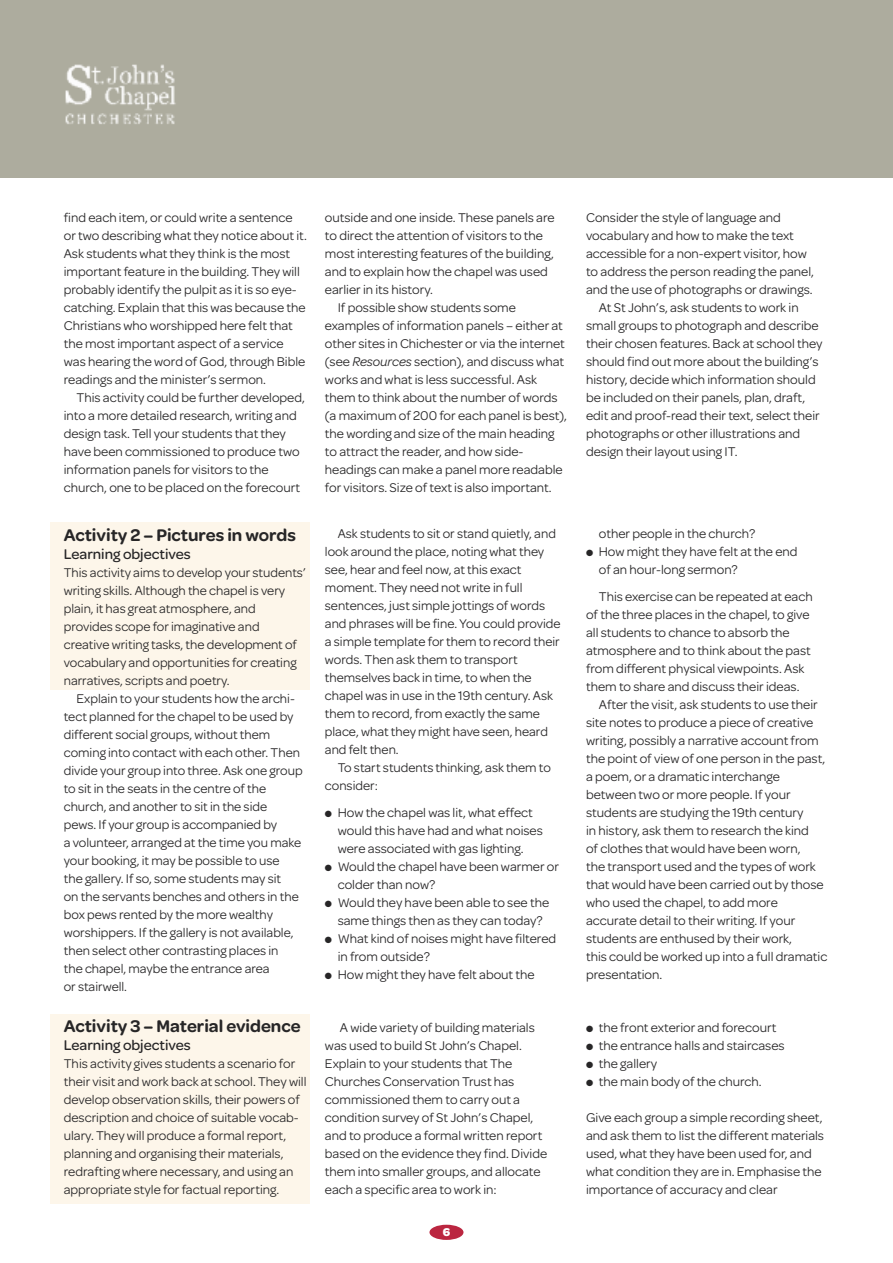
<style>
.page{position:relative;width:893px;height:1263px;background:#fff}
.page>*{position:absolute;margin:0;border:0;box-sizing:border-box;transform-origin:0 0}
.t1{font:600 18px "Omnes";color:#272627}
.t2{font:500 15px "Omnes";color:#272627}
.t3{font:13.5px/18px "Omnes";color:#272627}
.t4{font:700 12px "Omnes";color:#fff}
.s1{font-style:italic}
</style>
<div class="page">
<div style="left:50px;top:1014px;width:259px;height:190px;background:#fdf6ea"></div>
<div style="left:50px;top:522px;width:259px;height:168px;background:#fdf6ea"></div>
<div style="left:429px;top:1225px;width:34px;height:15px;background:#bb2640;border-radius:50%"></div>
<div style="left:0;top:0;width:893px;height:178px;background:#adac9e"></div>
<img style="left:65px;top:64px;width:111px;height:60px">
<p class="t3" style="left:64px;top:208px;width:245px">find each item, or could write a sentence or two describing what they notice about it.<br>Ask students what they think is the most important feature in the building. They will probably identify the pulpit as it is so eye&shy;catching. Explain that this was because the Christians who worshipped here felt that the most important aspect of a service was hearing the word of God, through Bible readings and the minister’s sermon.</p>
<p class="t3" style="left:64px;top:388px;width:243px;text-indent:13px">This activity could be further developed, into a more detailed research, writing and design task. Tell your students that they have been commissioned to produce two information panels for visitors to the church, one to be placed on the forecourt</p>
<h1 class="t1" style="left:64px;top:524px;width:234px">Activity 2 – Pictures in words</h1>
<p class="t2" style="left:64px;top:545px;width:129px">Learning objectives</p>
<p class="t3" style="left:64px;top:564px;width:243px">This activity aims to develop your students’ writing skills. Although the chapel is very plain, it has great atmosphere, and provides scope for imaginative and creative writing tasks, the development of vocabulary and opportunities for creating narratives, scripts and poetry.</p>
<p class="t3" style="left:64px;top:690px;width:240px;text-indent:13px">Explain to your students how the archi&shy;tect planned for the chapel to be used by different social groups, without them coming into contact with each other. Then divide your group into three. Ask one group to sit in the seats in the centre of the church, and another to sit in the side pews. If your group is accompanied by<br>a volunteer, arranged at the time you make your booking, it may be possible to use<br>the gallery. If so, some students may sit<br>on the servants benches and others in the box pews rented by the more wealthy worshippers. If the gallery is not available, then select other contrasting places in<br>the chapel, maybe the entrance area<br>or stairwell.</p>
<h1 class="t1" style="left:64px;top:1015px;width:238px">Activity 3 – Material evidence</h1>
<p class="t2" style="left:64px;top:1036px;width:129px">Learning objectives</p>
<p class="t3" style="left:64px;top:1054px;width:244px">This activity gives students a scenario for their visit and work back at school. They will develop observation skills, their powers of description and choice of suitable vocab&shy;ulary. They will produce a formal report, planning and organising their materials, redrafting where necessary, and using an appropriate style for factual reporting.</p>
<p class="t3" style="left:325px;top:208px;width:231px">outside and one inside. These panels are</p>
<p class="t3" style="left:325px;top:226px;width:220px">to direct the attention of visitors to the</p>
<p class="t3" style="left:325px;top:244px;width:231px">most interesting features of the building,</p>
<p class="t3" style="left:325px;top:262px;width:224px">and to explain how the chapel was used</p>
<p class="t3" style="left:325px;top:280px;width:109px">earlier in its history.</p>
<p class="t3" style="left:338px;top:298px;width:180px">If possible show students some</p>
<p class="t3" style="left:325px;top:316px;width:239px">examples of information panels – either at</p>
<p class="t3" style="left:325px;top:334px;width:242px">other sites in Chichester or via the internet</p>
<p class="t3" style="left:325px;top:352px;width:241px">(see <span class="s1">Resources</span> section), and discuss what</p>
<p class="t3" style="left:325px;top:370px;width:214px">works and what is less successful. Ask</p>
<p class="t3" style="left:325px;top:388px;width:234px">them to think about the number of words</p>
<p class="t3" style="left:325px;top:406px;width:244px">(a maximum of 200 for each panel is best),</p>
<p class="t3" style="left:325px;top:424px;width:231px">the wording and size of the main heading</p>
<p class="t3" style="left:325px;top:442px;width:200px">to attract the reader, and how side-</p>
<p class="t3" style="left:325px;top:460px;width:239px">headings can make a panel more readable</p>
<p class="t3" style="left:325px;top:478px;width:228px">for visitors. Size of text is also important.</p>
<p class="t3" style="left:325px;top:524px;width:237px;text-indent:13px">Ask students to sit or stand quietly, and look around the place, noting what they see, hear and feel now, at this exact moment. They need not write in full sentences, just simple jottings of words and phrases will be fine. You could provide a simple template for them to record their words. Then ask them to transport themselves back in time, to when the chapel was in use in the 19th century. Ask them to record, from exactly the same place, what they might have seen, heard and felt then.</p>
<p class="t3" style="left:325px;top:758px;width:227px;text-indent:13px">To start students thinking, ask them to consider:</p>
<p class="t3" style="left:338px;top:803px;width:207px;text-indent:-13px">● How the chapel was lit, what effect would this have had and what noises were associated with gas lighting.</p>
<p class="t3" style="left:338px;top:857px;width:223px;text-indent:-13px">● Would the chapel have been warmer or colder than now?</p>
<p class="t3" style="left:325px;top:893px;width:226px;text-align:center">● Would they have been able to see the same things then as they can today?</p>
<p class="t3" style="left:338px;top:929px;width:220px;text-indent:-13px">● What kind of noises might have filtered in from outside?</p>
<p class="t3" style="left:325px;top:965px;width:211px">● How might they have felt about the</p>
<p class="t3" style="left:586px;top:208px;width:196px">Consider the style of language and</p>
<p class="t3" style="left:586px;top:226px;width:209px">vocabulary and how to make the text</p>
<p class="t3" style="left:586px;top:244px;width:222px">accessible for a non-expert visitor, how</p>
<p class="t3" style="left:586px;top:262px;width:229px">to address the person reading the panel,</p>
<p class="t3" style="left:586px;top:280px;width:228px">and the use of photographs or drawings.</p>
<p class="t3" style="left:599px;top:298px;width:201px">At St John’s, ask students to work in</p>
<p class="t3" style="left:586px;top:316px;width:234px">small groups to photograph and describe</p>
<p class="t3" style="left:586px;top:334px;width:238px">their chosen features. Back at school they</p>
<p class="t3" style="left:586px;top:352px;width:234px">should find out more about the building’s</p>
<p class="t3" style="left:586px;top:370px;width:231px">history, decide which information should</p>
<p class="t3" style="left:586px;top:388px;width:221px">be included on their panels, plan, draft,</p>
<p class="t3" style="left:586px;top:406px;width:235px">edit and proof-read their text, select their</p>
<p class="t3" style="left:586px;top:424px;width:216px">photographs or other illustrations and</p>
<p class="t3" style="left:586px;top:442px;width:153px">design their layout using IT.</p>
<p class="t3" style="left:599px;top:524px;width:158px">other people in the church?</p>
<p class="t3" style="left:599px;top:542px;width:200px;text-indent:-13px">● How might they have felt at the end of an hour-long sermon?</p>
<p class="t3" style="left:599px;top:587px;width:215px">This exercise can be repeated at each</p>
<p class="t3" style="left:586px;top:605px;width:225px">of the three places in the chapel, to give</p>
<p class="t3" style="left:586px;top:623px;width:205px">all students to chance to absorb the</p>
<p class="t3" style="left:586px;top:641px;width:226px">atmosphere and to think about the past</p>
<p class="t3" style="left:586px;top:659px;width:220px">from different physical viewpoints. Ask</p>
<p class="t3" style="left:586px;top:677px;width:215px">them to share and discuss their ideas.</p>
<p class="t3" style="left:599px;top:695px;width:221px">After the visit, ask students to use their</p>
<p class="t3" style="left:586px;top:713px;width:229px">site notes to produce a piece of creative</p>
<p class="t3" style="left:586px;top:731px;width:234px">writing, possibly a narrative account from</p>
<p class="t3" style="left:586px;top:749px;width:241px">the point of view of one person in the past,</p>
<p class="t3" style="left:586px;top:767px;width:195px">a poem, or a dramatic interchange</p>
<p class="t3" style="left:586px;top:785px;width:206px">between two or more people. If your</p>
<p class="t3" style="left:586px;top:803px;width:219px">students are studying the 19th century</p>
<p class="t3" style="left:586px;top:821px;width:224px">in history, ask them to research the kind</p>
<p class="t3" style="left:586px;top:839px;width:216px">of clothes that would have been worn,</p>
<p class="t3" style="left:586px;top:857px;width:231px">the transport used and the types of work</p>
<p class="t3" style="left:586px;top:875px;width:239px">that would have been carried out by those</p>
<p class="t3" style="left:586px;top:893px;width:193px">who used the chapel, to add more</p>
<p class="t3" style="left:586px;top:911px;width:211px">accurate detail to their writing. If your</p>
<p class="t3" style="left:586px;top:929px;width:207px">students are enthused by their work,</p>
<p class="t3" style="left:586px;top:947px;width:243px">this could be worked up into a full dramatic</p>
<p class="t3" style="left:586px;top:965px;width:78px">presentation.</p>
<p class="t3" style="left:325px;top:1018px;width:224px;text-indent:15px">A wide variety of building materials was used to build St John’s Chapel.<br>Explain to your students that The Churches Conservation Trust has commissioned them to carry out a condition survey of St John’s Chapel, and to produce a formal written report based on the evidence they find. Divide them into smaller groups, and allocate each a specific area to work in:</p>
<p class="t3" style="left:586px;top:1018px;width:192px">● the front exterior and forecourt</p>
<p class="t3" style="left:586px;top:1036px;width:200px">● the entrance halls and staircases</p>
<p class="t3" style="left:586px;top:1054px;width:73px">● the gallery</p>
<p class="t3" style="left:586px;top:1072px;width:177px">● the main body of the church.</p>
<p class="t3" style="left:586px;top:1108px;width:240px">Give each group a simple recording sheet, and ask them to list the different materials used, what they have been used for, and what condition they are in. Emphasise the importance of accuracy and clear</p>
<p class="t4" style="left:443px;top:1224px;width:9px">6</p>
</div>
